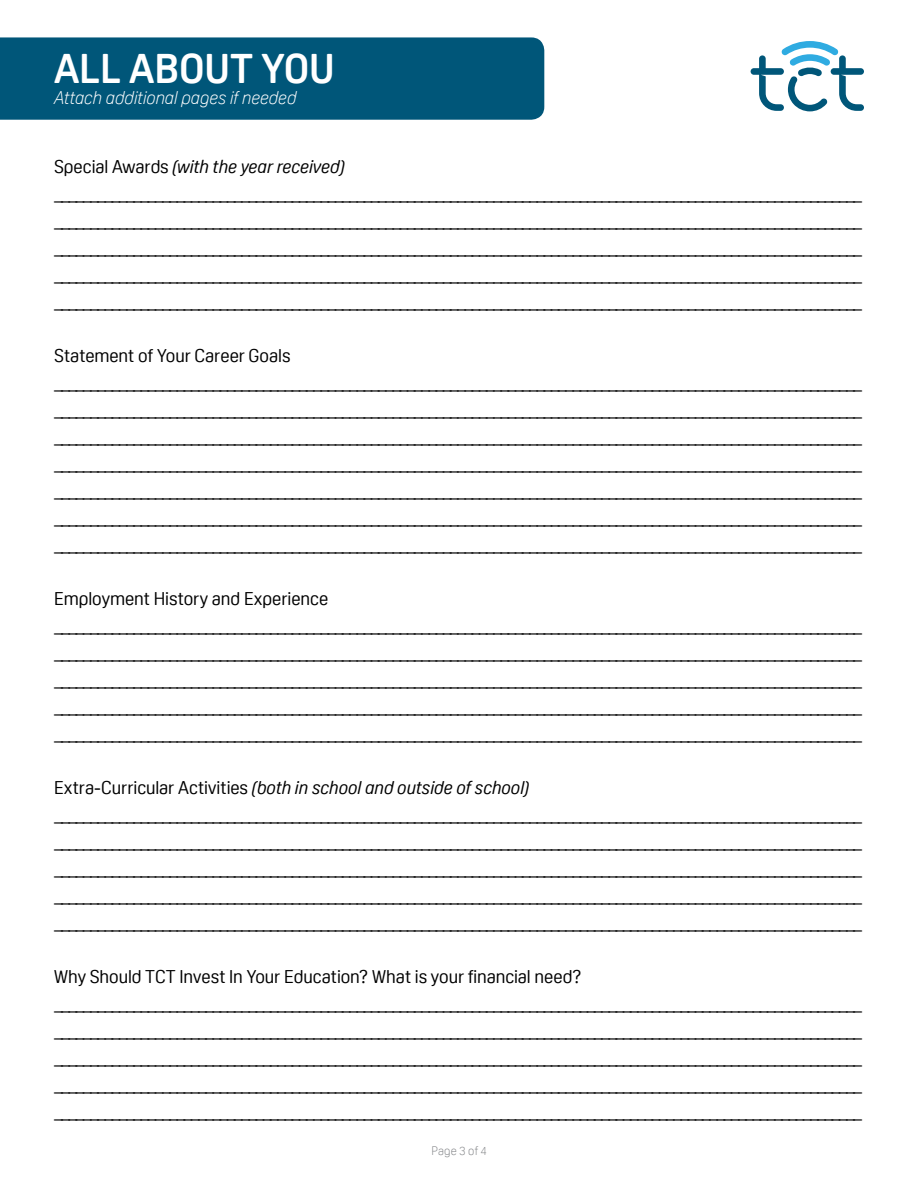
<style>
.page{position:relative;width:918px;height:1188px;background:#fff}
.page>*{position:absolute;margin:0;border:0;box-sizing:border-box;transform-origin:0 0}
.t1{font:700 40.5px "Oscine";color:#fff}
.t2{font:18px "Oscine";letter-spacing:-.005em;color:#000}
.t3{font:italic 18px "Oscine";color:#000}
.t4{font:italic 300 18px "Oscine";color:#fff}
.t5{font:300 12px "Oscine";letter-spacing:.02em;color:#808285}
.s1{font-style:normal}
</style>
<div class="page">
<div style="left:0;top:37px;width:544px;height:83px;background:#005679"></div>
<svg style="left:751px;top:41px;width:113px;height:70px"></svg>
<p class="t1" style="left:54px;top:46px;width:282px">ALL ABOUT YOU</p>
<p class="t4" style="left:54px;top:88px;width:244px">Attach additional pages if needed</p>
<p class="t3" style="left:54px;top:157px;width:292px"><span class="s1">Special Awards</span> (with the year received)</p>
<p class="t2" style="left:54px;top:184px;width:9px">________________________________________________________________________________________________________________</p>
<p class="t2" style="left:54px;top:211px;width:9px">________________________________________________________________________________________________________________</p>
<p class="t2" style="left:54px;top:238px;width:9px">________________________________________________________________________________________________________________</p>
<p class="t2" style="left:54px;top:265px;width:9px">________________________________________________________________________________________________________________</p>
<p class="t2" style="left:54px;top:292px;width:9px">________________________________________________________________________________________________________________</p>
<p class="t2" style="left:54px;top:346px;width:238px">Statement of Your Career Goals</p>
<p class="t2" style="left:54px;top:373px;width:9px">________________________________________________________________________________________________________________</p>
<p class="t2" style="left:54px;top:400px;width:9px">________________________________________________________________________________________________________________</p>
<p class="t2" style="left:54px;top:427px;width:9px">________________________________________________________________________________________________________________</p>
<p class="t2" style="left:54px;top:454px;width:9px">________________________________________________________________________________________________________________</p>
<p class="t2" style="left:54px;top:481px;width:9px">________________________________________________________________________________________________________________</p>
<p class="t2" style="left:54px;top:508px;width:9px">________________________________________________________________________________________________________________</p>
<p class="t2" style="left:54px;top:535px;width:9px">________________________________________________________________________________________________________________</p>
<p class="t2" style="left:54px;top:589px;width:276px">Employment History and Experience</p>
<p class="t2" style="left:54px;top:616px;width:9px">________________________________________________________________________________________________________________</p>
<p class="t2" style="left:54px;top:643px;width:9px">________________________________________________________________________________________________________________</p>
<p class="t2" style="left:54px;top:670px;width:9px">________________________________________________________________________________________________________________</p>
<p class="t2" style="left:54px;top:697px;width:9px">________________________________________________________________________________________________________________</p>
<p class="t2" style="left:54px;top:724px;width:9px">________________________________________________________________________________________________________________</p>
<p class="t3" style="left:54px;top:778px;width:477px"><span class="s1">Extra-Curricular Activities</span> (both in school and outside of school)</p>
<p class="t2" style="left:54px;top:805px;width:9px">________________________________________________________________________________________________________________</p>
<p class="t2" style="left:54px;top:832px;width:9px">________________________________________________________________________________________________________________</p>
<p class="t2" style="left:54px;top:859px;width:9px">________________________________________________________________________________________________________________</p>
<p class="t2" style="left:54px;top:886px;width:9px">________________________________________________________________________________________________________________</p>
<p class="t2" style="left:54px;top:913px;width:9px">________________________________________________________________________________________________________________</p>
<p class="t2" style="left:54px;top:967px;width:529px">Why Should TCT Invest In Your Education? What is your financial need?</p>
<p class="t2" style="left:54px;top:994px;width:9px">________________________________________________________________________________________________________________</p>
<p class="t2" style="left:54px;top:1021px;width:9px">________________________________________________________________________________________________________________</p>
<p class="t2" style="left:54px;top:1048px;width:9px">________________________________________________________________________________________________________________</p>
<p class="t2" style="left:54px;top:1075px;width:9px">________________________________________________________________________________________________________________</p>
<p class="t2" style="left:54px;top:1102px;width:9px">________________________________________________________________________________________________________________</p>
<p class="t5" style="left:431px;top:1144px;width:57px">Page 3 of 4</p>
</div>
